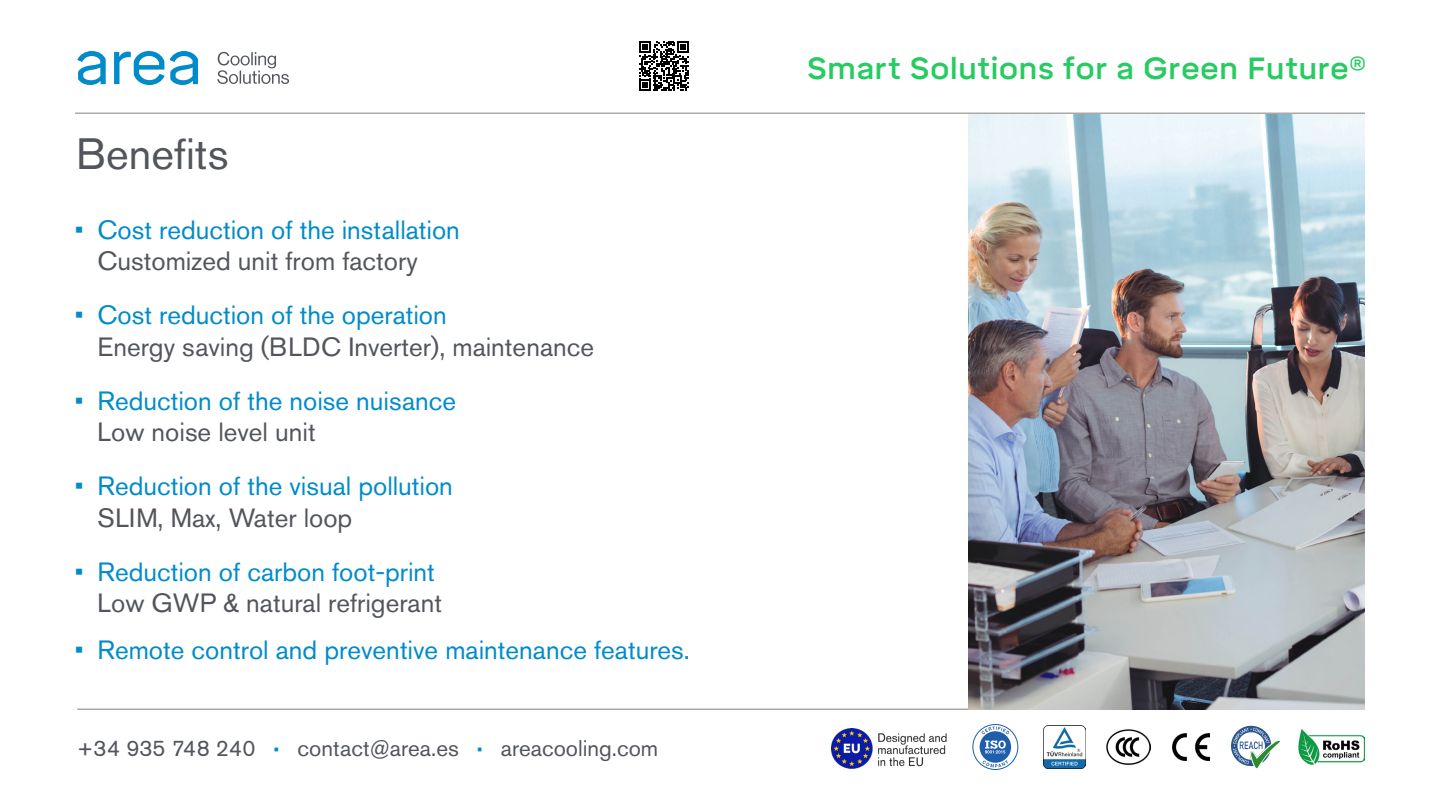
<style>
.page{position:relative;width:1440px;height:810px;background:#fff}
.page>*{position:absolute;margin:0;border:0;box-sizing:border-box;transform-origin:0 0}
.t1{font:43.5px "Akzidenz Grotesk Pro";color:#52555b}
.t2{font:500 30.38px "Mikro";letter-spacing:.01em;color:#26cb61}
.t3{font:26.25px "Akzidenz Grotesk Pro";color:#008bcb}
.t4{font:26.25px "Akzidenz Grotesk Pro";color:#52555b}
.t5{font:22.5px "Akzidenz Grotesk Pro";color:#52555b}
.s1{font-family:"Akzidenz Grotesk BQ";font-weight:700;color:#008bcb}
</style>
<div class="page">
<hr style="left:75px;top:113px;width:1290px;height:1px;background:#808080">
<svg style="left:217px;top:52px;width:72px;height:32px"></svg>
<svg style="left:77px;top:51px;width:121px;height:34px"></svg>
<hr style="left:77px;top:709px;width:1288px;height:1px;background:#808080">
<img style="left:1298px;top:729px;width:67px;height:36px">
<img style="left:1172px;top:734px;width:38px;height:26px">
<img style="left:1107px;top:729px;width:44px;height:36px">
<img style="left:1043px;top:726px;width:43px;height:42px">
<svg style="left:973px;top:724px;width:45px;height:46px"></svg>
<div style="left:972px;top:724px;width:46px;height:46px;border:1px solid #1f5eab;border-radius:50%"></div>
<svg style="left:980px;top:726px;width:31px;height:42px"></svg>
<svg style="left:1231px;top:725px;width:49px;height:43px"></svg>
<img style="left:832px;top:729px;width:115px;height:40px">
<svg style="left:639px;top:41px;width:50px;height:50px"></svg>
<img style="left:968px;top:114px;width:397px;height:595px">
<h1 class="t1" style="left:76px;top:126px;width:154px">Benefits</h1>
<p class="t3" style="left:75px;top:212px;width:386px">• Cost reduction of the installation</p>
<p class="t4" style="left:97px;top:244px;width:322px">Customized unit from factory</p>
<p class="t3" style="left:75px;top:298px;width:373px">• Cost reduction of the operation</p>
<p class="t4" style="left:97px;top:329px;width:498px">Energy saving (BLDC Inverter), maintenance</p>
<p class="t3" style="left:75px;top:383px;width:383px">• Reduction of the noise nuisance</p>
<p class="t4" style="left:97px;top:415px;width:220px">Low noise level unit</p>
<p class="t3" style="left:75px;top:469px;width:379px">• Reduction of the visual pollution</p>
<p class="t4" style="left:97px;top:500px;width:256px">SLIM, Max, Water loop</p>
<p class="t3" style="left:75px;top:554px;width:361px">• Reduction of carbon foot-print</p>
<p class="t4" style="left:97px;top:586px;width:346px">Low GWP &amp; natural refrigerant</p>
<p class="t3" style="left:75px;top:632px;width:616px">• Remote control and preventive maintenance features.</p>
<p class="t5" style="left:77px;top:733px;width:583px">+34 935 748 240 <span class="s1">·</span> contact@area.es <span class="s1">·</span> areacooling.com</p>
<p class="t2" style="left:807px;top:51px;width:560px">Smart Solutions for a Green Future®</p>
</div>
